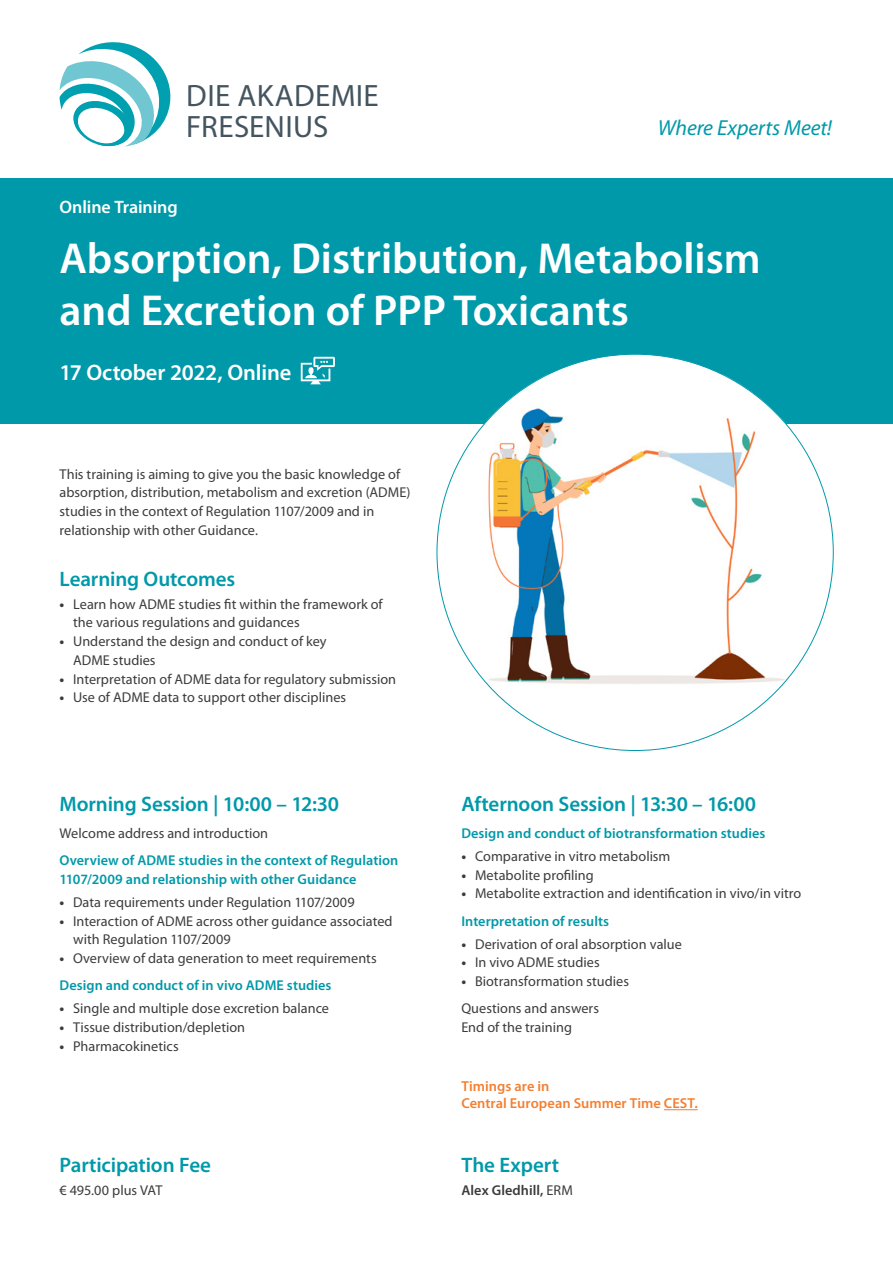
<style>
.page{position:relative;width:893px;height:1263px;background:#fff}
.page>*{position:absolute;margin:0;border:0;box-sizing:border-box;transform-origin:0 0}
.t1{font:600 43.5px/52.2px "Myriad Pro";color:#fff}
.t2{font:31.05px/31px "Myriad Pro";letter-spacing:.01em;color:#45555f}
.t3{font:600 22.5px "Myriad Pro";letter-spacing:-.01em;color:#fff}
.t4{font:italic 21.75px "Myriad Pro";letter-spacing:-.005em;color:#0099a9}
.Zwischenüberschrifte{font:600 21px "Myriad Pro";letter-spacing:-.005em;color:#0099a9}
.t5{font:600 18px "Myriad Pro";letter-spacing:-.005em;color:#fff}
.t6{font:600 14.4px/17.4px "Myriad Pro";letter-spacing:.005em;color:#f47f32}
.Fließtext{font:14.25px/18.8px "Myriad Pro";color:#3c3c3d}
.Vortragstitel{font:600 14.25px/18.8px "Myriad Pro";letter-spacing:.005em;color:#0099a9}
.Vortragstitel-2{font:14.25px "Myriad Pro";color:#3c3c3d}
.Fließtext-2{font:600 14.25px "Myriad Pro";letter-spacing:.005em;color:#3c3c3d}
.s1{font-weight:700}
.s2{font-weight:400}
</style>
<div class="page">
<div style="left:0;top:178px;width:893px;height:245px;background:#0099a9"></div>
<svg style="left:60px;top:42px;width:111px;height:105px"></svg>
<svg style="left:301px;top:357px;width:34px;height:27px"></svg>
<hr style="left:664px;top:1109px;width:34px;height:1px;background:#f47f32">
<div style="left:437px;top:354px;width:396px;height:396px;background:#fff;border-radius:50%"></div>
<img style="left:437px;top:374px;width:396px;height:344px">
<p class="t2" style="left:186px;top:79px;width:194px">DIE AKADEMIE<br>FRESENIUS</p>
<p class="t5" style="left:60px;top:196px;width:120px">Online Training</p>
<p class="t4" style="left:658px;top:114px;width:176px">Where Experts Meet!</p>
<h1 class="t1" style="left:60px;top:231px;width:703px">Absorption, Distribution, Metabolism and Excretion of PPP Toxicants</h1>
<p class="t3" style="left:60px;top:358px;width:233px">17 October 2022, Online</p>
<p class="Fließtext" style="left:60px;top:464px;width:352px">This training is aiming to give you the basic knowledge of absorption, distribution, metabolism and excretion (ADME) studies in the context of Regulation 1107/2009 and in relationship with other Guidance.</p>
<p class="Zwischenüberschrifte" style="left:60px;top:565px;width:177px">Learning Outcomes</p>
<p class="Fließtext" style="left:73px;top:594px;width:311px;text-indent:-14px"><span class="s1">•</span> Learn how ADME studies fit within the framework of the various regulations and guidances</p>
<p class="Fließtext" style="left:73px;top:632px;width:255px;text-indent:-14px"><span class="s1">•</span> Understand the design and conduct of key<br>ADME studies</p>
<p class="Fließtext" style="left:60px;top:669px;width:338px"><span class="s1">•</span> Interpretation of ADME data for regulatory submission</p>
<p class="Fließtext" style="left:60px;top:688px;width:288px"><span class="s1">•</span> Use of ADME data to support other disciplines</p>
<p class="Zwischenüberschrifte" style="left:60px;top:790px;width:281px">Morning Session | 10:00 – 12:30</p>
<p class="Vortragstitel-2" style="left:60px;top:824px;width:210px">Welcome address and introduction</p>
<p class="Vortragstitel" style="left:60px;top:851px;width:340px">Overview of ADME studies in the context of Regulation<br>1107/2009 and relationship with other Guidance</p>
<p class="Fließtext" style="left:60px;top:892px;width:297px"><span class="s1">•</span> Data requirements under Regulation 1107/2009</p>
<p class="Fließtext" style="left:73px;top:911px;width:321px;text-indent:-14px"><span class="s1">•</span> Interaction of ADME across other guidance associated with Regulation 1107/2009</p>
<p class="Fließtext" style="left:60px;top:949px;width:319px"><span class="s1">•</span> Overview of data generation to meet requirements</p>
<p class="Vortragstitel" style="left:60px;top:976px;width:274px">Design and conduct of in vivo ADME studies</p>
<p class="Fließtext" style="left:60px;top:999px;width:271px"><span class="s1">•</span> Single and multiple dose excretion balance</p>
<p class="Fließtext" style="left:60px;top:1018px;width:187px"><span class="s1">•</span> Tissue distribution/depletion</p>
<p class="Fließtext" style="left:60px;top:1036px;width:121px"><span class="s1">•</span> Pharmacokinetics</p>
<p class="Zwischenüberschrifte" style="left:60px;top:1151px;width:153px">Participation Fee</p>
<p class="Fließtext" style="left:60px;top:1180px;width:104px">€ 495.00 plus VAT</p>
<p class="Zwischenüberschrifte" style="left:461px;top:790px;width:296px">Afternoon Session | 13:30 – 16:00</p>
<p class="Vortragstitel" style="left:461px;top:823px;width:306px">Design and conduct of biotransformation studies</p>
<p class="Fließtext" style="left:461px;top:846px;width:211px"><span class="s1">•</span> Comparative in vitro metabolism</p>
<p class="Fließtext" style="left:461px;top:865px;width:134px"><span class="s1">•</span> Metabolite profiling</p>
<p class="Fließtext" style="left:461px;top:884px;width:342px"><span class="s1">•</span> Metabolite extraction and identification in vivo/in vitro</p>
<p class="Vortragstitel" style="left:461px;top:911px;width:149px">Interpretation of results</p>
<p class="Fließtext" style="left:461px;top:934px;width:222px"><span class="s1">•</span> Derivation of oral absorption value</p>
<p class="Fließtext" style="left:461px;top:953px;width:140px"><span class="s1">•</span> In vivo ADME studies</p>
<p class="Fließtext" style="left:461px;top:972px;width:169px"><span class="s1">•</span> Biotransformation studies</p>
<p class="Vortragstitel-2" style="left:461px;top:1000px;width:139px">Questions and answers</p>
<p class="Vortragstitel-2" style="left:461px;top:1019px;width:112px">End of the training</p>
<p class="t6" style="left:461px;top:1077px;width:238px">Timings are in<br>Central European Summer Time CEST.</p>
<p class="Zwischenüberschrifte" style="left:461px;top:1151px;width:99px">The Expert</p>
<p class="Fließtext-2" style="left:461px;top:1181px;width:113px">Alex Gledhill, <span class="s2">ERM</span></p>
</div>
